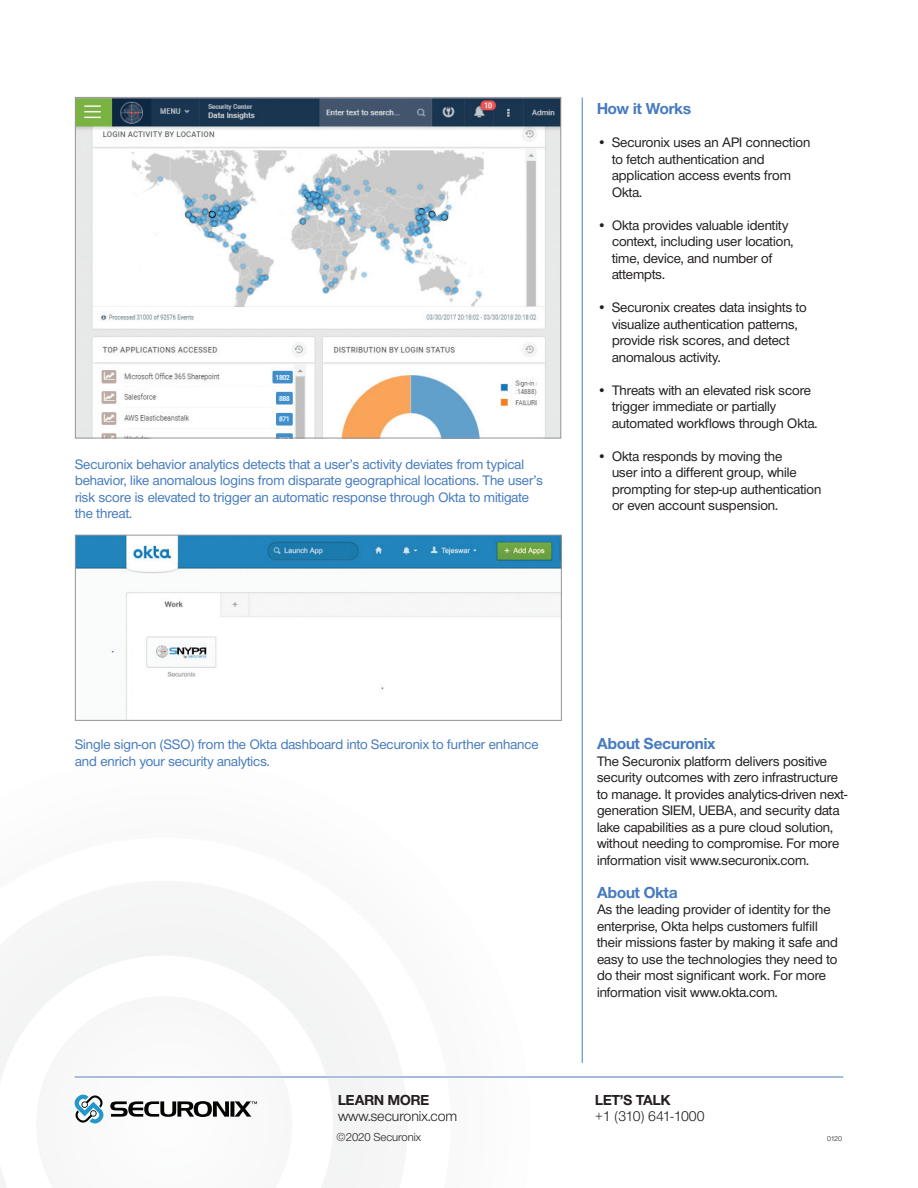
<style>
.page{position:relative;width:918px;height:1188px;background:#fff}
.page>*{position:absolute;margin:0;border:0;box-sizing:border-box;transform-origin:0 0}
.L1{font:700 16.5px "Nimbus Sans Novus DOT";color:#457bbf}
.t1{font:700 15px "Nimbus Sans Novus DOT";color:#231f20}
.t2{font:15px "Nimbus Sans Novus DOT";color:#231f20}
.t3{font:15px "Nimbus Sans Novus DOT";letter-spacing:-.05em;color:#231f20}
.body{font:500 14.25px/16.5px "Nimbus Sans Novus DOT";color:#231f20}
.t4{font:500 14.25px/16.5px "Nimbus Sans Novus DOT";color:#457bbf}
.t5{font:12px "Nimbus Sans Novus DOT";color:#231f20}
.t6{font:7.5px "Nimbus Sans Novus DOT";color:#231f20}
</style>
<div class="page">
<hr style="left:75px;top:1077px;width:768px;height:1px;background:#457bbf">
<svg style="left:0;top:922px;width:531px;height:266px"></svg>
<svg style="left:75px;top:1095px;width:28px;height:28px"></svg>
<svg style="left:110px;top:1101px;width:147px;height:16px"></svg>
<img style="left:77px;top:99px;width:482px;height:337px">
<img style="left:77px;top:537px;width:483px;height:182px">
<div style="left:75px;top:535px;width:487px;height:186px;border:1px solid #939598"></div>
<hr style="left:582px;top:98px;width:1px;height:965px;background:#457bbf">
<p class="t4" style="left:75px;top:456px;width:469px">Securonix behavior analytics detects that a user’s activity deviates from typical behavior, like anomalous logins from disparate geographical locations. The user’s risk score is elevated to trigger an automatic response through Okta to mitigate the threat.</p>
<p class="L1" style="left:597px;top:99px;width:96px">How it Works</p>
<p class="body" style="left:612px;top:134px;width:200px;text-indent:-15px">• Securonix uses an API connection to fetch authentication and application access events from<br>Okta.</p>
<p class="body" style="left:612px;top:216px;width:183px;text-indent:-15px">• Okta provides valuable identity context, including user location, time, device, and number of attempts.</p>
<p class="body" style="left:612px;top:299px;width:196px;text-indent:-15px">• Securonix creates data insights to visualize authentication patterns, provide risk scores, and detect anomalous activity.</p>
<p class="body" style="left:612px;top:381px;width:207px;text-indent:-15px">• Threats with an elevated risk score trigger immediate or partially automated workflows through Okta.</p>
<p class="body" style="left:612px;top:447px;width:211px;text-indent:-15px">• Okta responds by moving the<br>user into a different group, while prompting for step-up authentication or even account suspension.</p>
<p class="t4" style="left:75px;top:736px;width:465px">Single sign-on (SSO) from the Okta dashboard into Securonix to further enhance and enrich your security analytics.</p>
<p class="L1" style="left:597px;top:734px;width:120px">About Securonix</p>
<p class="body" style="left:597px;top:753px;width:252px">The Securonix platform delivers positive security outcomes with zero infrastructure to manage. It provides analytics-driven next&shy;generation SIEM, UEBA, and security data lake capabilities as a pure cloud solution, without needing to compromise. For more information visit www.securonix.com.</p>
<p class="L1" style="left:597px;top:883px;width:82px">About Okta</p>
<p class="body" style="left:597px;top:901px;width:242px">As the leading provider of identity for the enterprise, Okta helps customers fulfill their missions faster by making it safe and easy to use the technologies they need to do their most significant work. For more information visit www.okta.com.</p>
<p class="t1" style="left:338px;top:1091px;width:93px">LEARN MORE</p>
<p class="t2" style="left:338px;top:1108px;width:121px">www.securonix.com</p>
<p class="t1" style="left:595px;top:1091px;width:77px">LET’S TALK</p>
<p class="t3" style="left:595px;top:1108px;width:111px">+1 (310) 641-1000</p>
<p class="t5" style="left:337px;top:1130px;width:86px">©2020 Securonix</p>
<p class="t6" style="left:827px;top:1134px;width:16px">0120</p>
</div>
